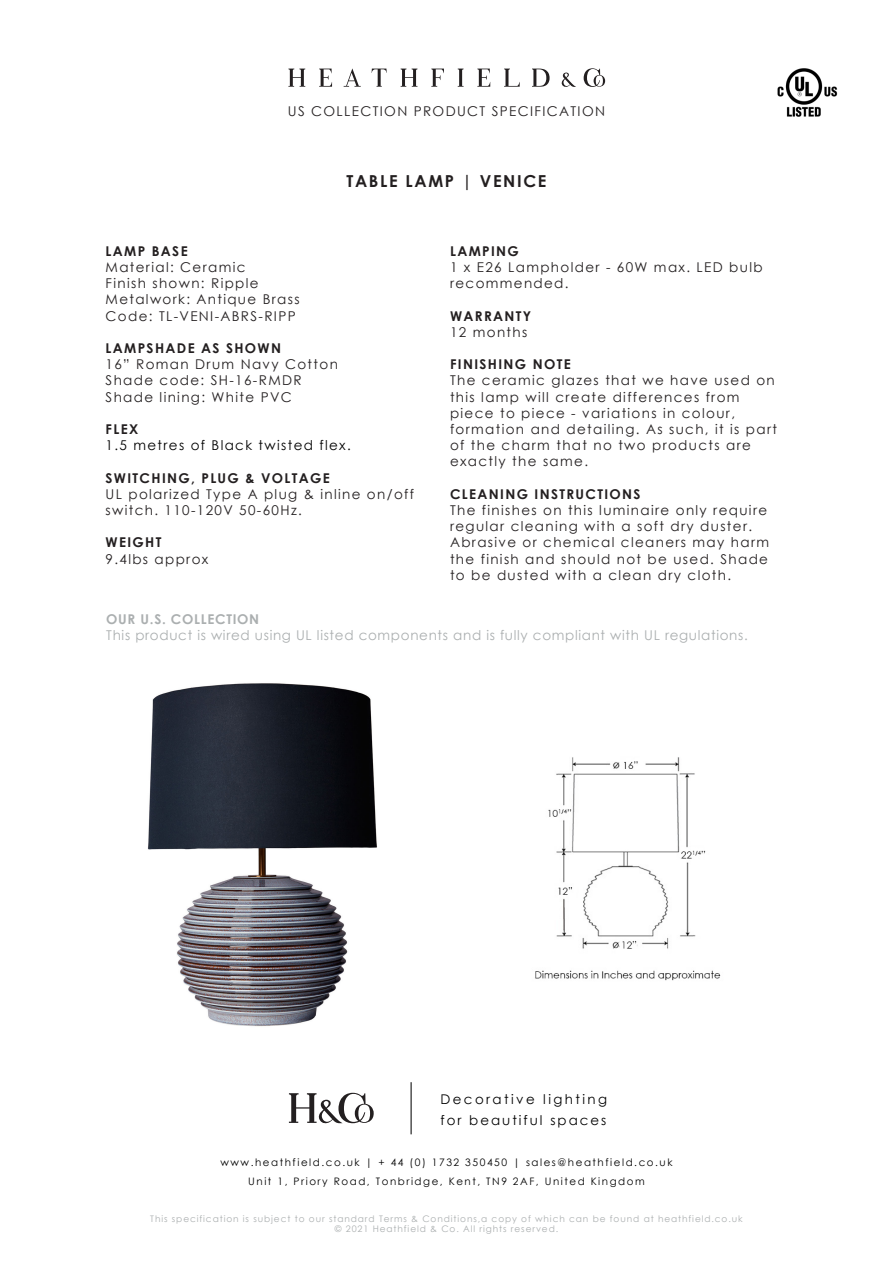
<style>
.page{position:relative;width:893px;height:1263px;background:#fff}
.page>*{position:absolute;margin:0;border:0;box-sizing:border-box;transform-origin:0 0}
.t1{font:700 16.5px "Century Gothic";letter-spacing:.1em;color:#231f20}
.Paragraph_Style_1{font:13.5px/16.2px "Century Gothic";letter-spacing:.1em;color:#231f20}
.Paragraph_Style_1-2{font:13.5px/16.2px "Century Gothic";letter-spacing:.05em;color:#abafb0}
.Paragraph_Style_1-3{font:13.5px/16.2px "Century Gothic";letter-spacing:.1em;color:#000001}
.Paragraph_Style_1-4{font:700 13.5px/16.2px "Century Gothic";letter-spacing:.1em;color:#231f20}
.t2{font:13.35px "Century Gothic";letter-spacing:.18em;color:#000001}
.t3{font:13.35px "Century Gothic";letter-spacing:.15em;color:#000001}
.t4{font:10.35px "Century Gothic";letter-spacing:.15em;color:#000001}
.Paragraph_Style_1-5{font:9px/10.8px "Century Gothic";letter-spacing:.1em;color:#abafb0;text-align:center}
.s1{font-weight:700}
.s2{font-weight:700;color:#231f20}
.s3{font-weight:400}
</style>
<div class="page">
<img style="left:148px;top:683px;width:263px;height:413px">
<img style="left:535px;top:757px;width:186px;height:224px">
<svg style="left:401px;top:69px;width:16px;height:18px"></svg>
<svg style="left:532px;top:69px;width:18px;height:18px"></svg>
<svg style="left:288px;top:69px;width:17px;height:18px"></svg>
<svg style="left:319px;top:69px;width:13px;height:18px"></svg>
<svg style="left:344px;top:68px;width:17px;height:19px"></svg>
<svg style="left:372px;top:69px;width:15px;height:18px"></svg>
<svg style="left:431px;top:69px;width:13px;height:18px"></svg>
<svg style="left:458px;top:69px;width:6px;height:18px"></svg>
<svg style="left:504px;top:69px;width:16px;height:18px"></svg>
<svg style="left:584px;top:68px;width:21px;height:19px"></svg>
<svg style="left:561px;top:73px;width:15px;height:14px"></svg>
<svg style="left:477px;top:69px;width:13px;height:18px"></svg>
<svg style="left:289px;top:1093px;width:85px;height:31px"></svg>
<hr style="left:411px;top:1082px;width:1px;height:52px;background:#000001">
<img style="left:777px;top:68px;width:61px;height:49px">
<p class="Paragraph_Style_1" style="left:288px;top:103px;width:319px">US COLLECTION PRODUCT SPECIFICATION</p>
<p class="t1" style="left:346px;top:168px;width:201px">TABLE LAMP | VENICE</p>
<p class="Paragraph_Style_1" style="left:106px;top:242px;width:141px"><span class="s1">LAMP BASE<br></span>Material: Ceramic</p>
<p class="Paragraph_Style_1" style="left:106px;top:275px;width:155px">Finish shown: Ripple</p>
<p class="Paragraph_Style_1" style="left:106px;top:291px;width:196px">Metalwork: Antique Brass</p>
<p class="Paragraph_Style_1" style="left:106px;top:307px;width:192px">Code: TL-VENI-ABRS-RIPP</p>
<p class="Paragraph_Style_1" style="left:106px;top:340px;width:234px"><span class="s1">LAMPSHADE AS SHOWN<br></span>16” Roman Drum Navy Cotton</p>
<p class="Paragraph_Style_1" style="left:106px;top:372px;width:198px">Shade code: SH-16-RMDR</p>
<p class="Paragraph_Style_1" style="left:106px;top:388px;width:188px">Shade lining: White PVC</p>
<p class="Paragraph_Style_1-3" style="left:106px;top:421px;width:247px"><span class="s2">FLEX<br></span>1.5 metres of Black twisted flex.</p>
<p class="Paragraph_Style_1" style="left:106px;top:469px;width:310px"><span class="s1">SWITCHING, PLUG &amp; VOLTAGE<br></span>UL polarized Type A plug &amp; inline on/off switch. 110-120V 50-60Hz.</p>
<p class="Paragraph_Style_1" style="left:106px;top:534px;width:104px"><span class="s1">WEIGHT<br></span>9.4lbs approx</p>
<p class="Paragraph_Style_1" style="left:450px;top:242px;width:314px"><span class="s1">LAMPING<br></span>1 x E26 Lampholder - 60W max. LED bulb</p>
<p class="Paragraph_Style_1" style="left:450px;top:275px;width:120px">recommended.</p>
<p class="Paragraph_Style_1-4" style="left:450px;top:307px;width:83px">WARRANTY<br><span class="s3">12 months</span></p>
<p class="Paragraph_Style_1" style="left:450px;top:356px;width:326px"><span class="s1">FINISHING NOTE<br></span>The ceramic glazes that we have used on</p>
<p class="Paragraph_Style_1" style="left:450px;top:388px;width:328px">this lamp will create differences from piece to piece - variations in colour, formation and detailing. As such, it is part of the charm that no two products are exactly the same.</p>
<p class="Paragraph_Style_1" style="left:450px;top:485px;width:321px"><span class="s1">CLEANING INSTRUCTIONS<br></span>The finishes on this luminaire only require regular cleaning with a soft dry duster.<br>Abrasive or chemical cleaners may harm the finish and should not be used. Shade to be dusted with a clean dry cloth.</p>
<p class="Paragraph_Style_1-2" style="left:106px;top:610px;width:643px"><span class="s1">OUR U.S. COLLECTION<br></span>This product is wired using UL listed components and is fully compliant with UL regulations.</p>
<p class="t2" style="left:440px;top:1090px;width:168px">Decorative lighting</p>
<p class="t3" style="left:440px;top:1111px;width:167px">for beautiful spaces</p>
<p class="t4" style="left:220px;top:1155px;width:454px">www.heathfield.co.uk | + 44 (0) 1732 350450 | sales@heathfield.co.uk</p>
<p class="t4" style="left:248px;top:1174px;width:398px">Unit 1, Priory Road, Tonbridge, Kent, TN9 2AF, United Kingdom</p>
<p class="Paragraph_Style_1-5" style="left:150px;top:1213px;width:594px">This specification is subject to our standard Terms &amp; Conditions,a copy of which can be found at heathfield.co.uk © 2021 Heathfield &amp; Co. All rights reserved.</p>
</div>
